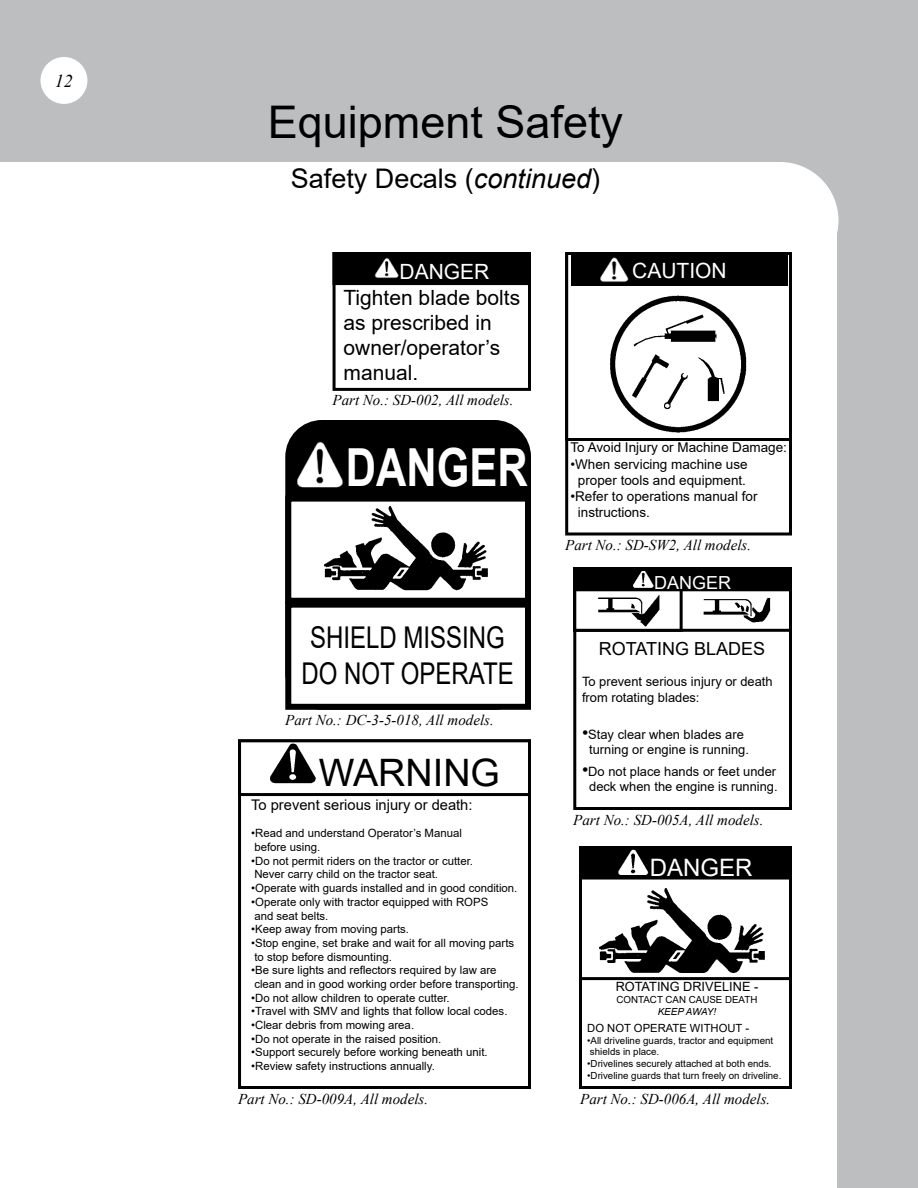
<style>
.page{position:relative;width:918px;height:1188px;background:#fff}
.page>*{position:absolute;margin:0;border:0;box-sizing:border-box;transform-origin:0 0}
.t1{font:700 52.5px "Arial";color:#fff;scale:.8 1}
.t2{font:45px "Arial";color:#000}
.t3{font:37.8px "Arial";color:#000}
.t4{font:30px/36px "Arial";color:#000;scale:.8 1}
.t5{font:27px "Arial";color:#000}
.t6{font:24px "Arial";color:#fff}
.t7{font:21px/25.2px "Arial";color:#000}
.t8{font:21px "Arial";color:#fff}
.t9{font:18px "Arial";color:#000}
.t10{font:18px "Arial";color:#fff}
.t11{font:italic 18px "Times New Roman";color:#000}
.t12{font:italic 15px "Times New Roman";color:#000}
.t13{font:14.7px "Arial";color:#000}
.t14{font:13.5px/16.2px "Arial";color:#000;text-align:center}
.t15{font:12.9px/15.5px "Arial";color:#000;text-align:center}
.t16{font:12.75px "Arial";color:#000}
.t17{font:11.4px/13.6px "Arial";color:#000}
.t18{font:11.25px "Arial";color:#000}
.t19{font:9.75px/11.7px "Arial";color:#000}
.t20{font:italic 9.75px "Arial";letter-spacing:-.01em;color:#000}
.s1{font-style:italic}
.s2{font-size:18px}
</style>
<div class="page">
<div style="left:0;top:0;width:918px;height:162px;background:#bcbec0"></div>
<div style="left:777px;top:162px;width:63px;height:63px;background:#bcbec0"></div>
<div style="left:837px;top:162px;width:81px;height:1026px;background:#bcbec0"></div>
<div style="left:722px;top:163px;width:116px;height:115px;background:#fff;border-radius:50%"></div>
<div style="left:41px;top:57px;width:46px;height:47px;background:#fff;border-radius:50%"></div>
<div style="left:565px;top:252px;width:227px;height:284px;border:3px solid #000"></div>
<div style="left:565px;top:252px;width:227px;height:189px;border:3px solid #000"></div>
<div style="left:571px;top:255px;width:217px;height:30px;background:#000"></div>
<img style="left:609px;top:295px;width:138px;height:138px">
<div style="left:573px;top:567px;width:219px;height:243px;border:3px solid #000"></div>
<div style="left:573px;top:567px;width:219px;height:65px;border:3px solid #000"></div>
<div style="left:573px;top:567px;width:110px;height:65px;border:3px solid #000"></div>
<div style="left:575px;top:568px;width:215px;height:22px;background:#000"></div>
<div style="left:573px;top:567px;width:219px;height:24px;border:3px solid #000"></div>
<img style="left:632px;top:570px;width:22px;height:19px">
<img style="left:597px;top:595px;width:63px;height:32px">
<img style="left:703px;top:598px;width:68px;height:25px">
<div style="left:579px;top:846px;width:213px;height:243px;border:3px solid #000"></div>
<div style="left:579px;top:846px;width:213px;height:134px;border:3px solid #000"></div>
<div style="left:580px;top:848px;width:210px;height:30px;background:#000"></div>
<div style="left:579px;top:846px;width:213px;height:34px;border:3px solid #000"></div>
<img style="left:618px;top:848px;width:32px;height:29px">
<img style="left:600px;top:888px;width:165px;height:85px">
<div style="left:238px;top:739px;width:293px;height:350px;border:3px solid #000"></div>
<div style="left:238px;top:739px;width:293px;height:57px;border:3px solid #000"></div>
<img style="left:268px;top:741px;width:51px;height:43px">
<div style="left:333px;top:252px;width:198px;height:139px;border:3px solid #000"></div>
<div style="left:334px;top:254px;width:196px;height:30px;background:#000"></div>
<div style="left:333px;top:252px;width:198px;height:33px;border:3px solid #000"></div>
<img style="left:375px;top:258px;width:24px;height:21px">
<div style="left:288px;top:423px;width:240px;height:284px;background:#000;border-radius:34px"></div>
<div style="left:285px;top:420px;width:246px;height:290px;border:6px solid #000;border-radius:34px"></div>
<div style="left:288px;top:499px;width:240px;height:102px;background:#fff"></div>
<div style="left:285px;top:496px;width:246px;height:108px;border:6px solid #000"></div>
<div style="left:288px;top:605px;width:240px;height:102px;background:#fff"></div>
<div style="left:285px;top:602px;width:246px;height:108px;border:6px solid #000"></div>
<img style="left:325px;top:507px;width:162px;height:83px">
<img style="left:297px;top:441px;width:46px;height:47px">
<img style="left:600px;top:257px;width:29px;height:25px">
<h3 class="t11" style="left:55px;top:68px;width:19px">12</h3>
<h2 class="t2" style="left:268px;top:91px;width:357px">Equipment Safety</h2>
<h3 class="t5" style="left:291px;top:159px;width:311px">Safety Decals (<span class="s1">continued</span>)</h3>
<h3 class="t8" style="left:400px;top:257px;width:91px">DANGER</h3>
<h3 class="t7" style="left:344px;top:285px;width:178px">Tighten blade bolts as prescribed in owner/operator’s manual.</h3>
<h3 class="t12" style="left:333px;top:390px;width:182px">Part No.: SD-002, All models.</h3>
<h3 class="t8" style="left:632px;top:256px;width:96px">CAUTION</h3>
<h1 class="t1" style="left:346px;top:431px;width:229px">DANGER</h1>
<h3 class="t4" style="left:301px;top:619px;width:267px">SHIELD MISSING<br>DO NOT OPERATE</h3>
<h3 class="t12" style="left:285px;top:709px;width:210px">Part No.: DC-3-5-018, All models.</h3>
<h3 class="t3" style="left:319px;top:746px;width:183px">WARNING</h3>
<p class="t13" style="left:251px;top:795px;width:223px">To prevent serious injury or death:</p>
<p class="t17" style="left:251px;top:827px;width:212px">•Read and understand Operator’s Manual before using.</p>
<p class="t17" style="left:251px;top:854px;width:223px">•Do not permit riders on the tractor or cutter.<br>Never carry child on the tractor seat.</p>
<p class="t17" style="left:251px;top:881px;width:268px">•Operate with guards installed and in good condition.</p>
<p class="t17" style="left:251px;top:895px;width:239px">•Operate only with tractor equipped with ROPS and seat belts.</p>
<p class="t17" style="left:251px;top:922px;width:159px">•Keep away from moving parts.</p>
<p class="t17" style="left:251px;top:936px;width:265px">•Stop engine, set brake and wait for all moving parts to stop before dismounting.</p>
<p class="t17" style="left:251px;top:963px;width:269px">•Be sure lights and reflectors required by law are clean and in good working order before transporting.</p>
<p class="t17" style="left:251px;top:991px;width:200px">•Do not allow children to operate cutter.</p>
<p class="t17" style="left:251px;top:1004px;width:258px">•Travel with SMV and lights that follow local codes.</p>
<p class="t17" style="left:251px;top:1018px;width:164px">•Clear debris from mowing area.</p>
<p class="t17" style="left:251px;top:1032px;width:192px">•Do not operate in the raised position.</p>
<p class="t17" style="left:251px;top:1045px;width:238px">•Support securely before working beneath unit.</p>
<p class="t17" style="left:251px;top:1059px;width:185px">•Review safety instructions annually.</p>
<p class="t14" style="left:570px;top:439px;width:218px">To Avoid Injury or Machine Damage:</p>
<p class="t14" style="left:570px;top:456px;width:179px">•When servicing machine use proper tools and equipment.</p>
<p class="t14" style="left:578px;top:488px;width:181px;text-align:left;text-indent:-8px">•Refer to operations manual for instructions.</p>
<h3 class="t12" style="left:565px;top:535px;width:187px">Part No.: SD-SW2, All models.</h3>
<h3 class="t10" style="left:654px;top:570px;width:79px">DANGER</h3>
<h3 class="t9" style="left:599px;top:636px;width:168px">ROTATING BLADES</h3>
<p class="t15" style="left:582px;top:674px;width:192px;text-align:left">To prevent serious injury or death from rotating blades:</p>
<p class="t15" style="left:582px;top:726px;width:169px"><span class="s2">•</span>Stay clear when blades are turning or engine is running.</p>
<p class="t15" style="left:582px;top:763px;width:197px"><span class="s2">•</span>Do not place hands or feet under deck when the engine is running.</p>
<h3 class="t12" style="left:573px;top:810px;width:192px">Part No.: SD-005A, All models.</h3>
<h3 class="t6" style="left:650px;top:851px;width:104px">DANGER</h3>
<p class="t16" style="left:616px;top:978px;width:144px">ROTATING DRIVELINE -</p>
<p class="t19" style="left:617px;top:994px;width:142px">CONTACT CAN CAUSE DEATH</p>
<p class="t20" style="left:658px;top:1006px;width:60px">KEEP AWAY!</p>
<p class="t18" style="left:587px;top:1020px;width:163px">DO NOT OPERATE WITHOUT -</p>
<p class="t19" style="left:587px;top:1034px;width:188px">•All driveline guards, tractor and equipment shields in place.</p>
<p class="t19" style="left:587px;top:1058px;width:186px">•Drivelines securely attached at both ends.</p>
<p class="t19" style="left:587px;top:1069px;width:196px">•Driveline guards that turn freely on driveline.</p>
<h3 class="t12" style="left:238px;top:1089px;width:192px">Part No.: SD-009A, All models.</h3>
<h3 class="t12" style="left:580px;top:1089px;width:192px">Part No.: SD-006A, All models.</h3>
</div>
